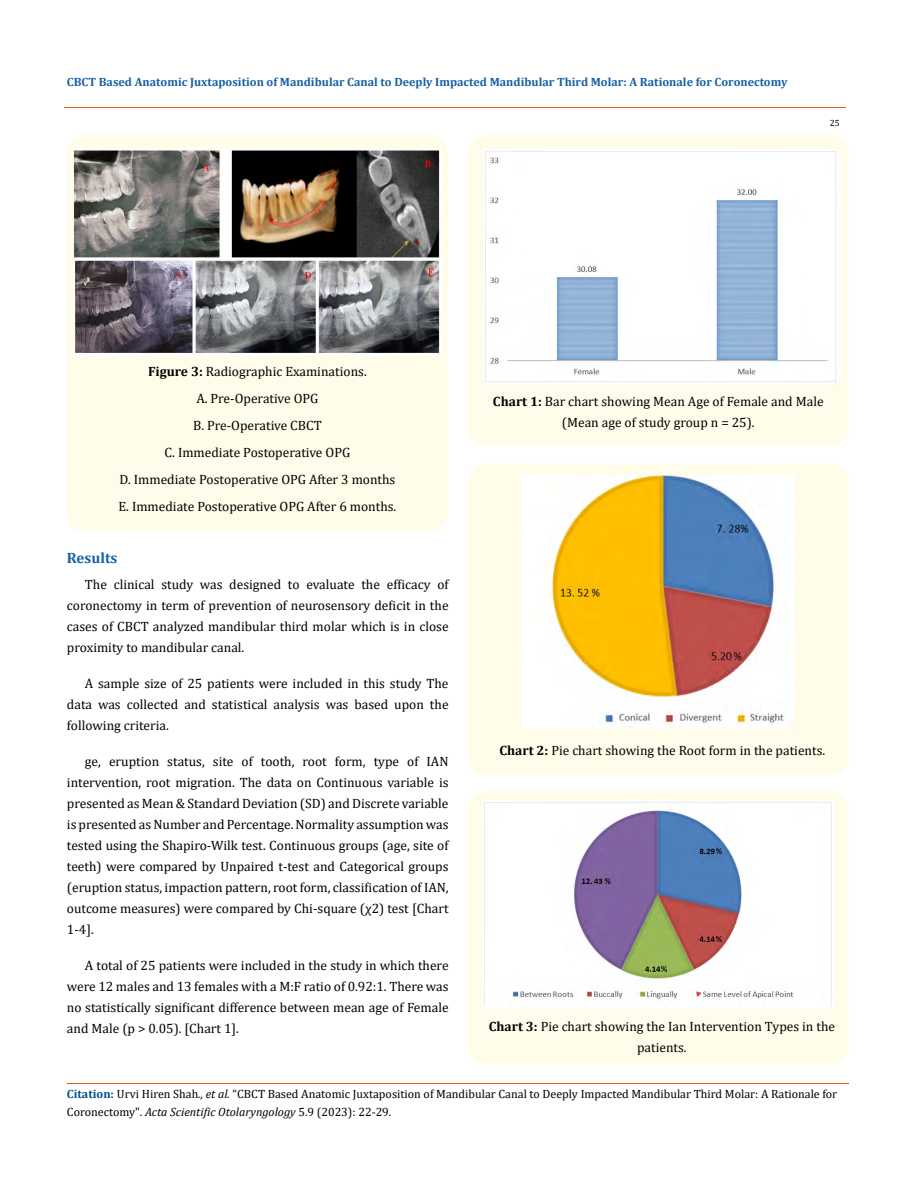
<style>
.page{position:relative;width:917px;height:1188px;background:#fff}
.page>*{position:absolute;margin:0;border:0;box-sizing:border-box;transform-origin:0 0}
.t1{font:700 15px "Cambria";color:#1560a6}
.t2{font:13.5px/21px "Cambria";color:#000;text-align:justify}
.t3{font:12px/18px "Cambria";color:#000}
.t4{font:700 12px "Cambria";color:#1560a6}
.t5{font:9px "Cambria";color:#000}
.s1{font-weight:700}
.s2{font-weight:700;color:#035089}
.s3{font-style:italic}
</style>
<div class="page">
<div style="left:67px;top:135px;width:381px;height:397px;background:#fffde9;border-radius:18px"></div>
<img style="left:73px;top:149px;width:368px;height:207px">
<div style="left:468px;top:135px;width:380px;height:311px;background:#fffde9;border-radius:18px"></div>
<img style="left:483px;top:149px;width:356px;height:235px">
<div style="left:468px;top:464px;width:380px;height:311px;background:#fffde9;border-radius:18px"></div>
<img style="left:522px;top:475px;width:272px;height:253px">
<div style="left:467px;top:791px;width:381px;height:274px;background:#fffde9;border-radius:18px"></div>
<img style="left:482px;top:800px;width:351px;height:208px">
<hr style="left:64px;top:108px;width:781px;height:1px;background:#e05d1a">
<hr style="left:67px;top:1083px;width:781px;height:1px;background:#e05d1a">
<p class="t4" style="left:67px;top:73px;width:722px">CBCT Based Anatomic Juxtaposition of Mandibular Canal to Deeply Impacted Mandibular Third Molar: A Rationale for Coronectomy</p>
<p class="t5" style="left:829px;top:118px;width:11px">25</p>
<p class="t2" style="left:118px;top:358px;width:279px;line-height:27px;text-align:center"><span class="s1">Figure 3:</span> Radiographic Examinations.<br>A. Pre-Operative OPG<br>B. Pre-Operative CBCT<br>C. Immediate Postoperative OPG<br>D. Immediate Postoperative OPG After 3 months E. Immediate Postoperative OPG After 6 months.</p>
<p class="t1" style="left:67px;top:548px;width:52px">Results</p>
<p class="t2" style="left:67px;top:574px;width:383px;text-indent:18px">The clinical study was designed to evaluate the efficacy of coronectomy in term of prevention of neurosensory deficit in the cases of CBCT analyzed mandibular third molar which is in close proximity to mandibular canal.</p>
<p class="t2" style="left:67px;top:673px;width:383px;text-indent:18px">A sample size of 25 patients were included in this study The data was collected and statistical analysis was based upon the following criteria.</p>
<p class="t2" style="left:67px;top:751px;width:383px;text-indent:18px">ge, eruption status, site of tooth, root form, type of IAN intervention, root migration. The data on Continuous variable is presented as Mean &amp; Standard Deviation (SD) and Discrete variable is presented as Number and Percentage. Normality assumption was tested using the Shapiro-Wilk test. Continuous groups (age, site of teeth) were compared by Unpaired t-test and Categorical groups (eruption status, impaction pattern, root form, classification of IAN, outcome measures) were compared by Chi-square (χ2) test [Chart 1-4].</p>
<p class="t2" style="left:67px;top:955px;width:383px;text-indent:18px">A total of 25 patients were included in the study in which there were 12 males and 13 females with a M:F ratio of 0.92:1. There was no statistically significant difference between mean age of Female and Male (p &gt; 0.05). [Chart 1].</p>
<p class="t2" style="left:493px;top:391px;width:332px;text-align:center"><span class="s1">Chart 1:</span> Bar chart showing Mean Age of Female and Male (Mean age of study group n = 25).</p>
<p class="t2" style="left:499px;top:740px;width:327px"><span class="s1">Chart 2:</span> Pie chart showing the Root form in the patients.</p>
<p class="t2" style="left:488px;top:1016px;width:348px;text-align:center"><span class="s1">Chart 3:</span> Pie chart showing the Ian Intervention Types in the patients.</p>
<p class="t3" style="left:67px;top:1085px;width:771px"><span class="s2">Citation:</span> Urvi Hiren Shah<span class="s3">., et al.</span> “CBCT Based Anatomic Juxtaposition of Mandibular Canal to Deeply Impacted Mandibular Third Molar: A Rationale for<br>Coronectomy". <span class="s3">Acta Scientific Otolaryngology</span> 5.9 (2023): 22-29.</p>
</div>
